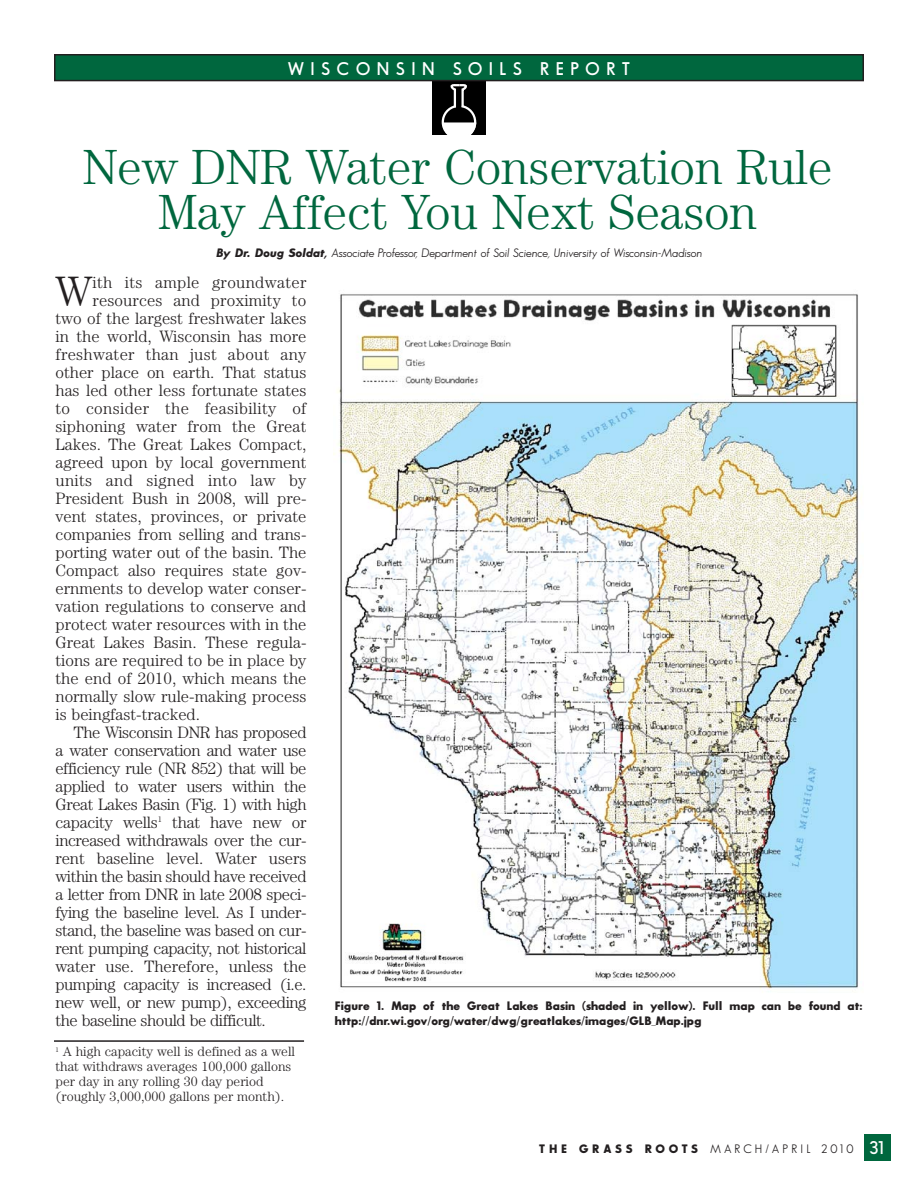
<style>
.page{position:relative;width:918px;height:1188px;background:#fff}
.page>*{position:absolute;margin:0;border:0;box-sizing:border-box;transform-origin:0 0}
.t1{font:300 49.5px/45px "Century";letter-spacing:-.005em;color:#00673e;text-align:center}
.t2{font:300 42.6px "Century";color:#231f20}
.t3{font:600 18px "Sans Serif FLF";letter-spacing:.355em;color:#fff}
.t4{font:300 16.5px "Century";color:#231f20}
.t5{font:300 16.5px "Century";letter-spacing:-.025em;color:#231f20}
.t6{font:300 16.5px "Century";letter-spacing:.02em;color:#231f20}
.t7{font:300 13.5px/15px "Century";color:#231f20}
.t8{font:700 12px/15px "Sans Serif FLF";color:#231f20}
.t9{font:italic 12px "Sans Serif FLF";color:#231f20}
.t10{font:12px "Sans Serif FLF";letter-spacing:.26em;color:#231f20}
.s1{font-weight:700}
.s2{font-weight:600;font-size:18px;color:#fff}
</style>
<div class="page">
<div style="left:864px;top:1134px;width:27px;height:27px;background:#00673e"></div>
<div style="left:432px;top:81px;width:54px;height:54px;background:#000"></div>
<svg style="left:441px;top:84px;width:36px;height:51px"></svg>
<div style="left:55px;top:55px;width:808px;height:26px;background:#00673e"></div>
<div style="left:54px;top:54px;width:810px;height:27px;border:2px solid #231f20"></div>
<hr style="left:54px;top:1040px;width:250px;height:2px;background:#231f20">
<img style="left:333px;top:294px;width:526px;height:695px">
<p class="t3" style="left:288px;top:61px;width:344px">WISCONSIN SOILS REPORT</p>
<p class="t1" style="left:83px;top:149px;width:751px">New DNR Water Conservation Rule<br>May Affect You Next Season</p>
<p class="t9" style="left:216px;top:248px;width:488px"><span class="s1">By Dr. Doug Soldat,</span> Associate Professor, Department of Soil Science, University of Wisconsin-Madison</p>
<p class="t2" style="left:55px;top:276px;width:39px">W</p>
<p class="t6" style="left:92px;top:276px;width:216px">ith its ample groundwater</p>
<p class="t4" style="left:92px;top:294px;width:216px">resources and proximity to</p>
<p class="t4" style="left:56px;top:312px;width:253px">two of the largest freshwater lakes</p>
<p class="t4" style="left:56px;top:330px;width:253px">in the world, Wisconsin has more</p>
<p class="t6" style="left:56px;top:348px;width:253px">freshwater than just about any</p>
<p class="t4" style="left:56px;top:366px;width:253px">other place on earth. That status</p>
<p class="t4" style="left:56px;top:384px;width:253px">has led other less fortunate states</p>
<p class="t6" style="left:56px;top:402px;width:252px">to consider the feasibility of</p>
<p class="t4" style="left:56px;top:420px;width:252px">siphoning water from the Great</p>
<p class="t4" style="left:56px;top:438px;width:253px">Lakes. The Great Lakes Compact,</p>
<p class="t4" style="left:56px;top:456px;width:252px">agreed upon by local government</p>
<p class="t6" style="left:56px;top:474px;width:252px">units and signed into law by</p>
<p class="t4" style="left:56px;top:492px;width:253px">President Bush in 2008, will pre-</p>
<p class="t4" style="left:56px;top:510px;width:253px">vent states, provinces, or private</p>
<p class="t4" style="left:56px;top:528px;width:253px">companies from selling and trans-</p>
<p class="t4" style="left:56px;top:546px;width:253px">porting water out of the basin. The</p>
<p class="t4" style="left:56px;top:564px;width:253px">Compact also requires state gov-</p>
<p class="t4" style="left:56px;top:582px;width:253px">ernments to develop water conser-</p>
<p class="t4" style="left:56px;top:600px;width:253px">vation regulations to conserve and</p>
<p class="t4" style="left:56px;top:618px;width:253px">protect water resources with in the</p>
<p class="t4" style="left:56px;top:636px;width:253px">Great Lakes Basin. These regula-</p>
<p class="t4" style="left:56px;top:654px;width:253px">tions are required to be in place by</p>
<p class="t4" style="left:56px;top:672px;width:253px">the end of 2010, which means the</p>
<p class="t4" style="left:56px;top:690px;width:253px">normally slow rule-making process</p>
<p class="t4" style="left:56px;top:708px;width:146px">is beingfast-tracked.</p>
<p class="t5" style="left:74px;top:726px;width:234px">The Wisconsin DNR has proposed</p>
<p class="t5" style="left:56px;top:744px;width:253px">a water conservation and water use</p>
<p class="t5" style="left:56px;top:762px;width:253px">efficiency rule (NR 852) that will be</p>
<p class="t5" style="left:56px;top:780px;width:253px">applied to water users within the</p>
<p class="t5" style="left:56px;top:798px;width:253px">Great Lakes Basin (Fig. 1) with high</p>
<p class="t4" style="left:56px;top:816px;width:252px">capacity wells<sup>1</sup> that have new or</p>
<p class="t5" style="left:56px;top:834px;width:253px">increased withdrawals over the cur-</p>
<p class="t4" style="left:56px;top:852px;width:252px">rent baseline level. Water users</p>
<p class="t5" style="left:56px;top:870px;width:253px">within the basin should have received</p>
<p class="t5" style="left:56px;top:888px;width:253px">a letter from DNR in late 2008 speci-</p>
<p class="t5" style="left:56px;top:906px;width:253px">fying the baseline level. As I under-</p>
<p class="t5" style="left:56px;top:924px;width:253px">stand, the baseline was based on cur-</p>
<p class="t5" style="left:56px;top:942px;width:253px">rent pumping capacity, not historical</p>
<p class="t4" style="left:56px;top:960px;width:252px">water use. Therefore, unless the</p>
<p class="t5" style="left:56px;top:978px;width:253px">pumping capacity is increased (i.e.</p>
<p class="t5" style="left:56px;top:996px;width:253px">new well, or new pump), exceeding</p>
<p class="t5" style="left:56px;top:1014px;width:212px">the baseline should be difficult.</p>
<p class="t7" style="left:55px;top:1045px;width:241px"><sup>1</sup> A high capacity well is defined as a well that withdraws averages 100,000 gallons per day in any rolling 30 day period (roughly 3,000,000 gallons per month).</p>
<p class="t8" style="left:335px;top:999px;width:529px">Figure 1. Map of the Great Lakes Basin (shaded in yellow). Full map can be found at: http://dnr.wi.gov/org/water/dwg/greatlakes/images/GLB_Map.jpg</p>
<p class="t10" style="left:539px;top:1144px;width:349px"><span class="s1">THE GRASS ROOTS</span> MARCH/APRIL 2010 <span class="s2">31</span></p>
</div>
